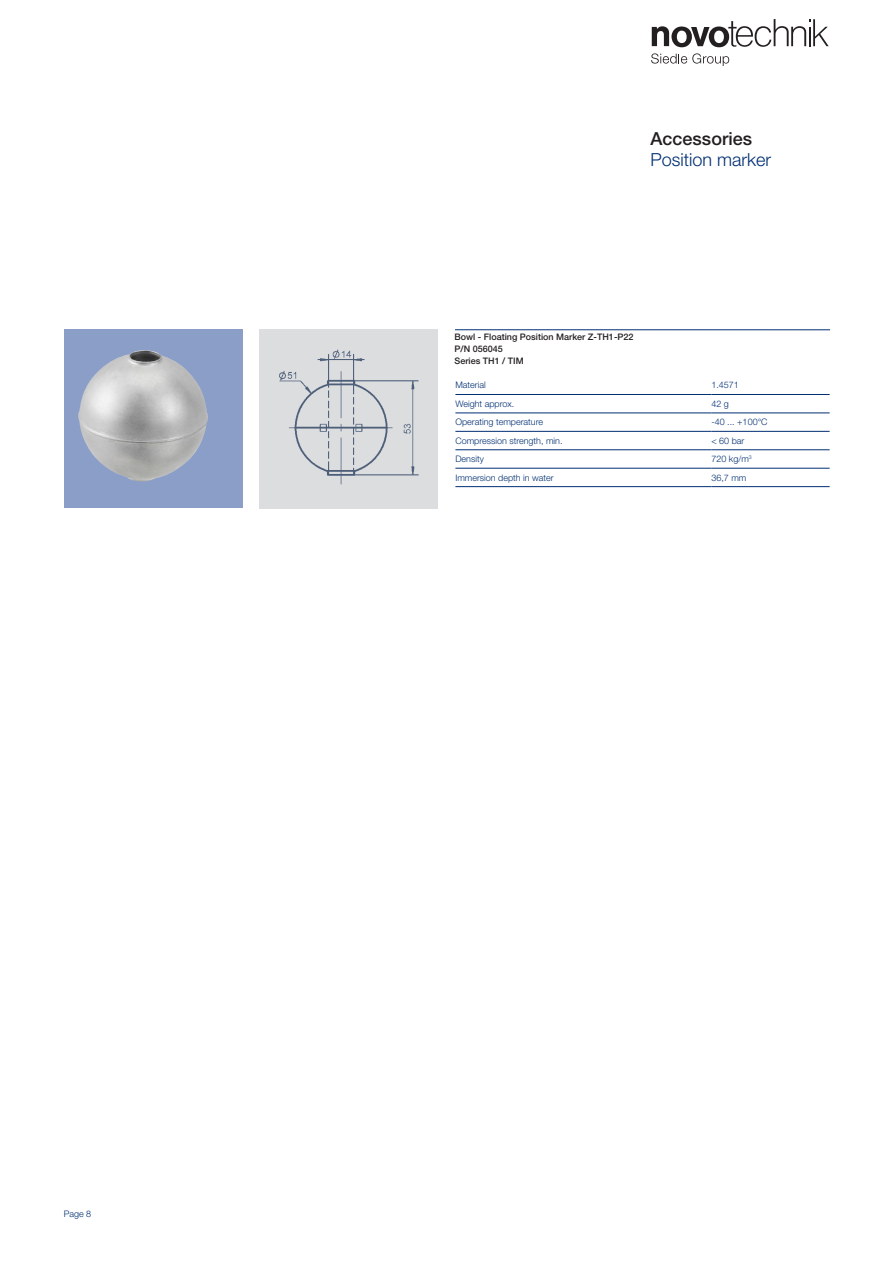
<style>
.page{position:relative;width:893px;height:1263px;background:#fff}
.page>*{position:absolute;margin:0;border:0;box-sizing:border-box;transform-origin:0 0}
.t1{font:300 18px "Helvetica Neue LT Std";color:#002f73}
.t2{font:500 18px "Helvetica Neue LT Std";color:#231f20}
.t3{font:300 9px "Helvetica Neue LT Std";color:#002f73}
.t4{font:500 9px "Helvetica Neue LT Std";color:#231f20}
</style>
<div class="page">
<svg style="left:652px;top:19px;width:177px;height:28px"></svg>
<svg style="left:651px;top:53px;width:78px;height:13px"></svg>
<img style="left:259px;top:330px;width:179px;height:178px">
<div style="left:64px;top:330px;width:178px;height:178px;background:#8b9ec7"></div>
<img style="left:78px;top:350px;width:130px;height:132px">
<hr style="left:455px;top:394px;width:256px;height:1px;background:#002f73">
<hr style="left:711px;top:394px;width:119px;height:1px;background:#002f73">
<hr style="left:455px;top:413px;width:256px;height:1px;background:#002f73">
<hr style="left:711px;top:413px;width:119px;height:1px;background:#002f73">
<hr style="left:455px;top:431px;width:256px;height:1px;background:#002f73">
<hr style="left:711px;top:431px;width:119px;height:1px;background:#002f73">
<hr style="left:455px;top:449px;width:256px;height:1px;background:#002f73">
<hr style="left:711px;top:449px;width:119px;height:1px;background:#002f73">
<hr style="left:455px;top:468px;width:256px;height:1px;background:#002f73">
<hr style="left:711px;top:468px;width:119px;height:1px;background:#002f73">
<hr style="left:455px;top:486px;width:256px;height:1px;background:#002f73">
<hr style="left:711px;top:486px;width:119px;height:1px;background:#002f73">
<hr style="left:455px;top:329px;width:375px;height:1px;background:#002f73">
<p class="t3" style="left:64px;top:1208px;width:29px">Page 8</p>
<p class="t2" style="left:651px;top:128px;width:103px">Accessories</p>
<p class="t1" style="left:651px;top:148px;width:122px">Position marker</p>
<p class="t4" style="left:455px;top:332px;width:180px">Bowl - Floating Position Marker Z-TH1-P22</p>
<p class="t4" style="left:455px;top:344px;width:50px">P/N 056045</p>
<p class="t4" style="left:455px;top:356px;width:71px">Series TH1 / TIM</p>
<p class="t3" style="left:455px;top:380px;width:32px">Material</p>
<p class="t3" style="left:711px;top:380px;width:29px">1.4571</p>
<p class="t3" style="left:455px;top:398px;width:60px">Weight approx.</p>
<p class="t3" style="left:711px;top:398px;width:19px">42 g</p>
<p class="t3" style="left:455px;top:417px;width:89px">Operating temperature</p>
<p class="t3" style="left:711px;top:417px;width:58px">-40 ... +100°C</p>
<p class="t3" style="left:455px;top:435px;width:109px">Compression strength, min.</p>
<p class="t3" style="left:711px;top:435px;width:35px">&lt; 60 bar</p>
<p class="t3" style="left:455px;top:453px;width:30px">Density</p>
<p class="t3" style="left:711px;top:453px;width:42px">720 kg/m<sup>3</sup></p>
<p class="t3" style="left:455px;top:472px;width:100px">Immersion depth in water</p>
<p class="t3" style="left:711px;top:472px;width:37px">36,7 mm</p>
</div>
